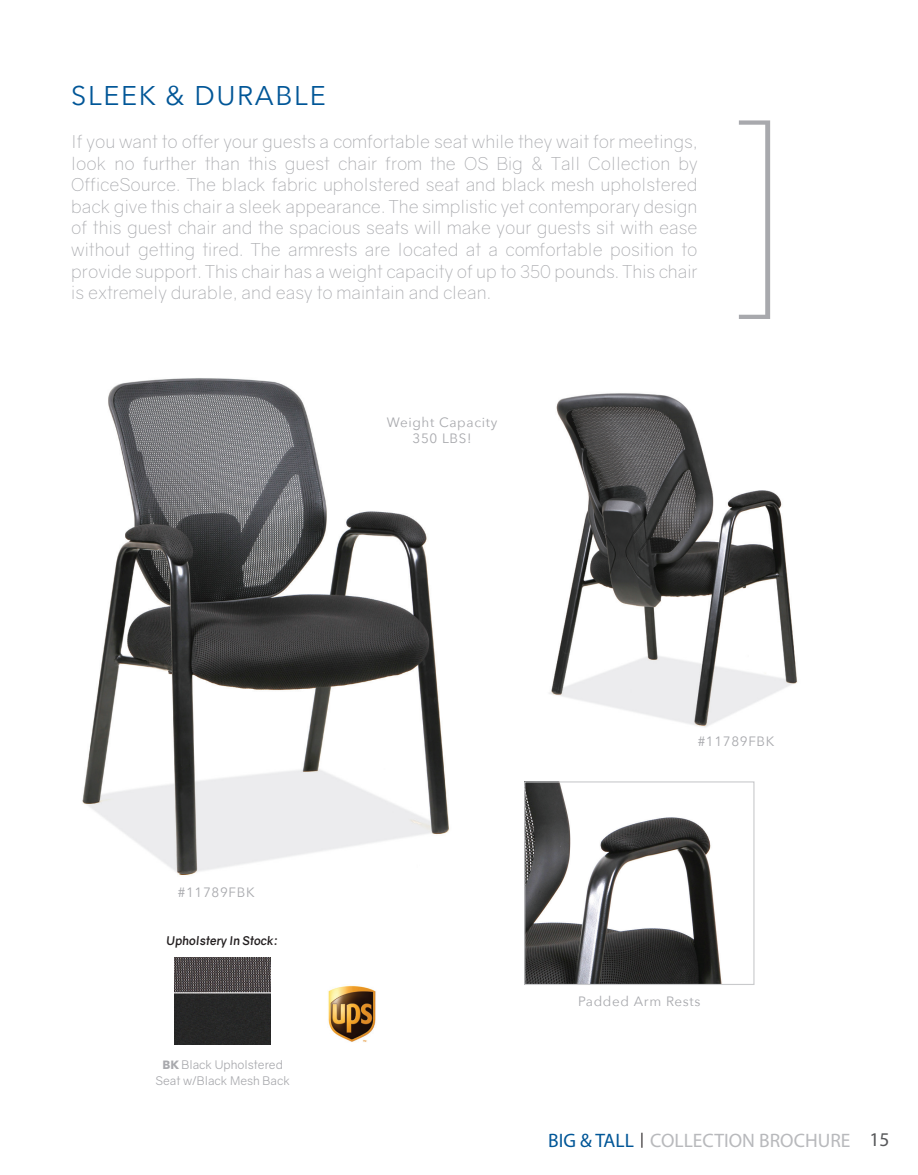
<style>
.page{position:relative;width:918px;height:1175px;background:#fff}
.page>*{position:absolute;margin:0;border:0;box-sizing:border-box;transform-origin:0 0}
.t1{font:200 223.5px "Avenir Next";color:#a8a9ad}
.t2{font:27px "Avenir Next";letter-spacing:.06em;color:#005697}
.t3{font:19.5px "Myriad Pro";color:#b8b9bc}
.t4{font:300 18px/21.6px "Gravity";color:#a8a9ad;text-align:justify}
.t5{font:13.5px "Avenir Next";letter-spacing:.05em;color:#a8a9ad}
.t6{font:12px "Gravity";color:#a8a9ad}
.t7{font:italic 700 12px "Gravity";color:#231f20}
.s1{font-family:"Avenir Next";font-weight:700}
.s2{color:#005697}
.s3{color:#57585a}
</style>
<div class="page">
<img style="left:526px;top:783px;width:196px;height:200px">
<div style="left:524px;top:781px;width:231px;height:204px;border:1px solid #c9cacc"></div>
<img style="left:175px;top:957px;width:96px;height:87px">
<img style="left:82px;top:378px;width:367px;height:497px">
<img style="left:549px;top:393px;width:249px;height:334px">
<img style="left:328px;top:985px;width:48px;height:57px">
<p class="t2" style="left:71px;top:72px;width:256px">SLEEK &amp; DURABLE</p>
<p class="t4" style="left:71px;top:131px;width:628px">If you want to offer your guests a comfortable seat while they wait for meetings, look no further than this guest chair from the OS Big &amp; Tall Collection by OfficeSource. The black fabric upholstered seat and black mesh upholstered back give this chair a sleek appearance. The simplistic yet contemporary design of this guest chair and the spacious seats will make your guests sit with ease without getting tired. The armrests are located at a comfortable position to provide support. This chair has a weight capacity of up to 350 pounds. This chair is extremely durable, and easy to maintain and clean.</p>
<p class="t5" style="left:387px;top:411px;width:112px">Weight Capacity</p>
<p class="t5" style="left:412px;top:427px;width:61px">350 LBS!</p>
<p class="t1" style="left:721px;top:18px;width:69px">]</p>
<p class="t5" style="left:178px;top:880px;width:78px">#11789FBK</p>
<p class="t7" style="left:167px;top:933px;width:113px">Upholstery In Stock:</p>
<p class="t6" style="left:162px;top:1056px;width:122px"><span class="s1">BK</span> Black Upholstered</p>
<p class="t6" style="left:155px;top:1073px;width:136px">Seat w/Black Mesh Back</p>
<p class="t5" style="left:698px;top:730px;width:78px">#11789FBK</p>
<p class="t5" style="left:578px;top:990px;width:124px">Padded Arm Rests</p>
<p class="t3" style="left:548px;top:1128px;width:343px"><span class="s2">BIG &amp; TALL</span> <sup>|</sup> COLLECTION BROCHURE <span class="s3">15</span></p>
</div>
